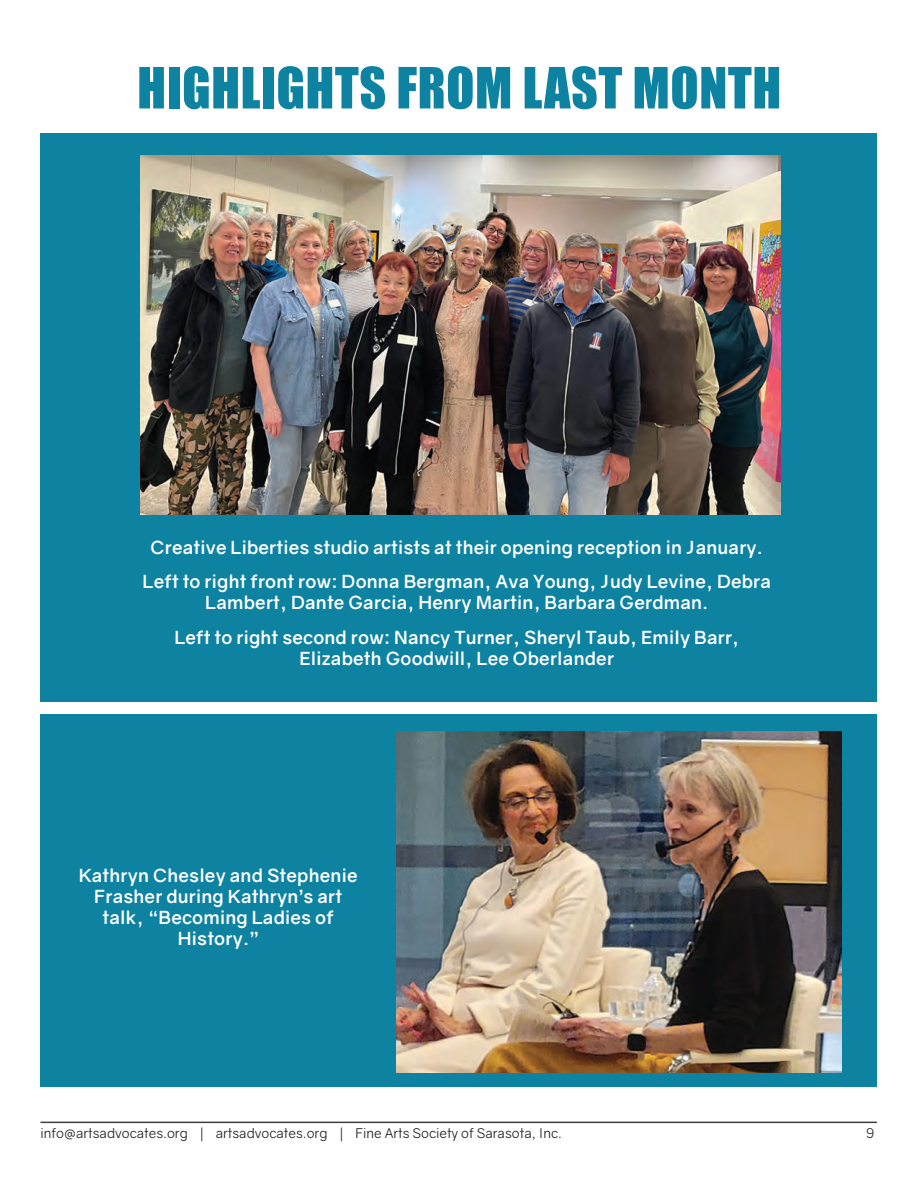
<style>
.page{position:relative;width:918px;height:1188px;background:#fff}
.page>*{position:absolute;margin:0;border:0;box-sizing:border-box;transform-origin:0 0}
.t1{font:52.5px "Impact";letter-spacing:.01em;color:#0d83a1}
.t2{font:700 18px/21px "Gravity";letter-spacing:.01em;color:#fff;text-align:center}
.t3{font:13.5px "Gravity";color:#231f20}
</style>
<div class="page">
<div style="left:40px;top:133px;width:838px;height:569px;background:#0d83a1"></div>
<div style="left:40px;top:715px;width:838px;height:372px;background:#0d83a1"></div>
<hr style="left:40px;top:1122px;width:837px;height:1px;background:#3e3e3f">
<img style="left:396px;top:731px;width:445px;height:341px">
<img style="left:140px;top:156px;width:641px;height:359px">
<h1 class="t1" style="left:137px;top:47px;width:646px">HIGHLIGHTS FROM LAST MONTH</h1>
<p class="t2" style="left:143px;top:530px;width:630px;line-height:34.5px">Creative Liberties studio artists at their opening reception in January.<br>Left to right front row: Donna Bergman, Ava Young, Judy Levine, Debra</p>
<p class="t2" style="left:174px;top:585px;width:566px;line-height:34.5px">Lambert, Dante Garcia, Henry Martin, Barbara Gerdman.<br>Left to right second row: Nancy Turner, Sheryl Taub, Emily Barr,</p>
<p class="t2" style="left:300px;top:648px;width:316px">Elizabeth Goodwill, Lee Oberlander</p>
<p class="t2" style="left:79px;top:865px;width:280px">Kathryn Chesley and Stephenie<br>Frasher during Kathryn’s art talk, “Becoming Ladies of<br>History.”</p>
<p class="t3" style="left:40px;top:1125px;width:523px">info@artsadvocates.org | artsadvocates.org | Fine Arts Society of Sarasota, Inc.</p>
<p class="t3" style="left:866px;top:1125px;width:10px">9</p>
</div>
